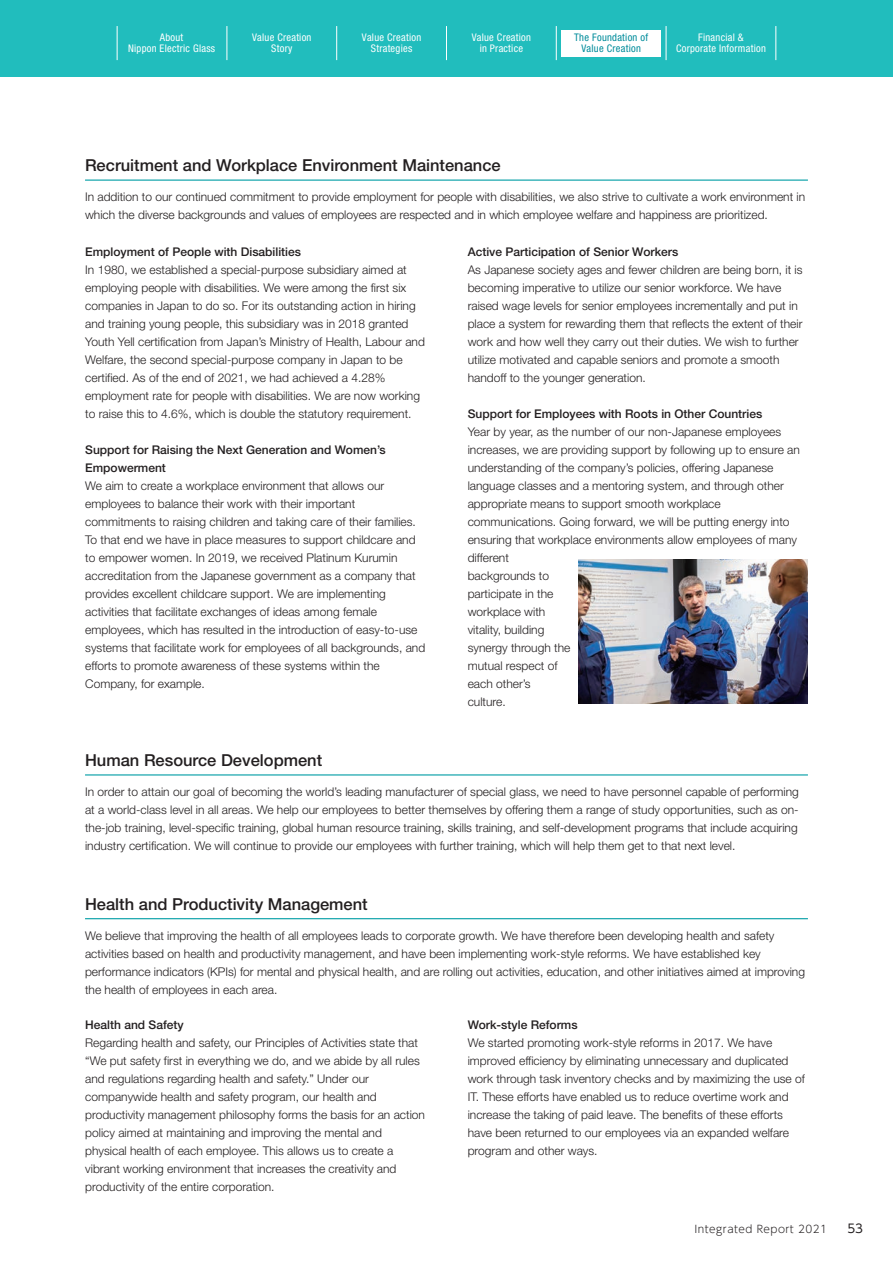
<style>
.page{position:relative;width:893px;height:1263px;background:#fff}
.page>*{position:absolute;margin:0;border:0;box-sizing:border-box;transform-origin:0 0}
.t1{font:500 16.5px "Helvetica Neue LT Std";color:#231f20}
.t2{font:300 12px/18px "Helvetica Neue LT Std";color:#231f20}
.t3{font:500 12px/18px "Helvetica Neue LT Std";color:#231f20}
.t4{font:12px "UD Shin Go Pro";color:#231f20}
.t5{font:condensed 10.5px/11.2px "Helvetica Neue LT Std";letter-spacing:.025em;color:#fff;text-align:center}
.t6{font:condensed 10.5px/11.2px "Helvetica Neue LT Std";letter-spacing:.025em;color:#008c9b;text-align:center}
.t7{font:300 10.5px "UD Shin Go Pro";letter-spacing:.04em;color:#231f20}
</style>
<div class="page">
<img style="left:579px;top:559px;width:229px;height:144px">
<div style="left:0;top:0;width:893px;height:77px;background:#21bdbd"></div>
<hr style="left:227px;top:26px;width:1px;height:34px;background:#fff">
<hr style="left:336px;top:26px;width:1px;height:34px;background:#fff">
<hr style="left:446px;top:26px;width:1px;height:34px;background:#fff">
<hr style="left:556px;top:26px;width:1px;height:34px;background:#fff">
<hr style="left:666px;top:26px;width:1px;height:34px;background:#fff">
<hr style="left:775px;top:26px;width:1px;height:34px;background:#fff">
<hr style="left:117px;top:26px;width:1px;height:34px;background:#fff">
<div style="left:562px;top:30px;width:99px;height:27px;background:#fff"></div>
<hr style="left:85px;top:180px;width:723px;height:1px;background:#009da5">
<hr style="left:85px;top:774px;width:723px;height:1px;background:#009da5">
<hr style="left:85px;top:918px;width:723px;height:1px;background:#009da5">
<p class="t5" style="left:128px;top:31px;width:89px">About<br>Nippon Electric Glass</p>
<p class="t5" style="left:252px;top:31px;width:61px">Value Creation<br>Story</p>
<p class="t5" style="left:362px;top:31px;width:61px">Value Creation<br>Strategies</p>
<p class="t5" style="left:472px;top:31px;width:61px">Value Creation in Practice</p>
<p class="t6" style="left:574px;top:31px;width:75px">The Foundation of<br>Value Creation</p>
<p class="t5" style="left:676px;top:31px;width:91px">Financial &amp;<br>Corporate Information</p>
<h1 class="t1" style="left:85px;top:155px;width:417px">Recruitment and Workplace Environment Maintenance</h1>
<p class="t2" style="left:85px;top:188px;width:722px">In addition to our continued commitment to provide employment for people with disabilities, we also strive to cultivate a work environment in which the diverse backgrounds and values of employees are respected and in which employee welfare and happiness are prioritized.</p>
<p class="t3" style="left:85px;top:243px;width:217px">Employment of People with Disabilities</p>
<p class="t2" style="left:85px;top:261px;width:341px">In 1980, we established a special-purpose subsidiary aimed at employing people with disabilities. We were among the first six companies in Japan to do so. For its outstanding action in hiring and training young people, this subsidiary was in 2018 granted Youth Yell certification from Japan’s Ministry of Health, Labour and Welfare, the second special-purpose company in Japan to be certified. As of the end of 2021, we had achieved a 4.28% employment rate for people with disabilities. We are now working to raise this to 4.6%, which is double the statutory requirement.</p>
<p class="t3" style="left:85px;top:441px;width:302px">Support for Raising the Next Generation and Women’s<br>Empowerment</p>
<p class="t2" style="left:85px;top:477px;width:341px">We aim to create a workplace environment that allows our employees to balance their work with their important commitments to raising children and taking care of their families.<br>To that end we have in place measures to support childcare and to empower women. In 2019, we received Platinum Kurumin accreditation from the Japanese government as a company that provides excellent childcare support. We are implementing activities that facilitate exchanges of ideas among female employees, which has resulted in the introduction of easy-to-use systems that facilitate work for employees of all backgrounds, and efforts to promote awareness of these systems within the Company, for example.</p>
<h1 class="t1" style="left:85px;top:750px;width:239px">Human Resource Development</h1>
<p class="t3" style="left:468px;top:243px;width:212px">Active Participation of Senior Workers</p>
<p class="t2" style="left:468px;top:261px;width:336px">As Japanese society ages and fewer children are being born, it is becoming imperative to utilize our senior workforce. We have raised wage levels for senior employees incrementally and put in place a system for rewarding them that reflects the extent of their work and how well they carry out their duties. We wish to further utilize motivated and capable seniors and promote a smooth handoff to the younger generation.</p>
<p class="t3" style="left:468px;top:405px;width:296px">Support for Employees with Roots in Other Countries</p>
<p class="t2" style="left:468px;top:423px;width:334px">Year by year, as the number of our non-Japanese employees increases, we are providing support by following up to ensure an understanding of the company’s policies, offering Japanese language classes and a mentoring system, and through other appropriate means to support smooth workplace communications. Going forward, we will be putting energy into ensuring that workplace environments allow employees of many different<br>backgrounds to<br>participate in the<br>workplace with<br>vitality, building<br>synergy through the<br>mutual respect of<br>each other’s<br>culture.</p>
<p class="t2" style="left:85px;top:783px;width:715px;text-align:justify">In order to attain our goal of becoming the world’s leading manufacturer of special glass, we need to have personnel capable of performing at a world-class level in all areas. We help our employees to better themselves by offering them a range of study opportunities, such as on&shy;the-job training, level-specific training, global human resource training, skills training, and self-development programs that include acquiring industry certification. We will continue to provide our employees with further training, which will help them get to that next level.</p>
<h1 class="t1" style="left:85px;top:894px;width:284px">Health and Productivity Management</h1>
<p class="t2" style="left:85px;top:926px;width:721px">We believe that improving the health of all employees leads to corporate growth. We have therefore been developing health and safety activities based on health and productivity management, and have been implementing work-style reforms. We have established key performance indicators (KPIs) for mental and physical health, and are rolling out activities, education, and other initiatives aimed at improving the health of employees in each area.</p>
<p class="t3" style="left:85px;top:1015px;width:100px">Health and Safety</p>
<p class="t2" style="left:85px;top:1033px;width:341px">Regarding health and safety, our Principles of Activities state that “We put safety first in everything we do, and we abide by all rules and regulations regarding health and safety.” Under our companywide health and safety program, our health and productivity management philosophy forms the basis for an action policy aimed at maintaining and improving the mental and physical health of each employee. This allows us to create a vibrant working environment that increases the creativity and productivity of the entire corporation.</p>
<p class="t3" style="left:468px;top:1015px;width:111px">Work-style Reforms</p>
<p class="t2" style="left:468px;top:1033px;width:339px">We started promoting work-style reforms in 2017. We have improved efficiency by eliminating unnecessary and duplicated work through task inventory checks and by maximizing the use of IT. These efforts have enabled us to reduce overtime work and increase the taking of paid leave. The benefits of these efforts have been returned to our employees via an expanded welfare program and other ways.</p>
<p class="t7" style="left:695px;top:1220px;width:134px">Integrated Report 2021</p>
<p class="t4" style="left:847px;top:1218px;width:17px">53</p>
</div>
